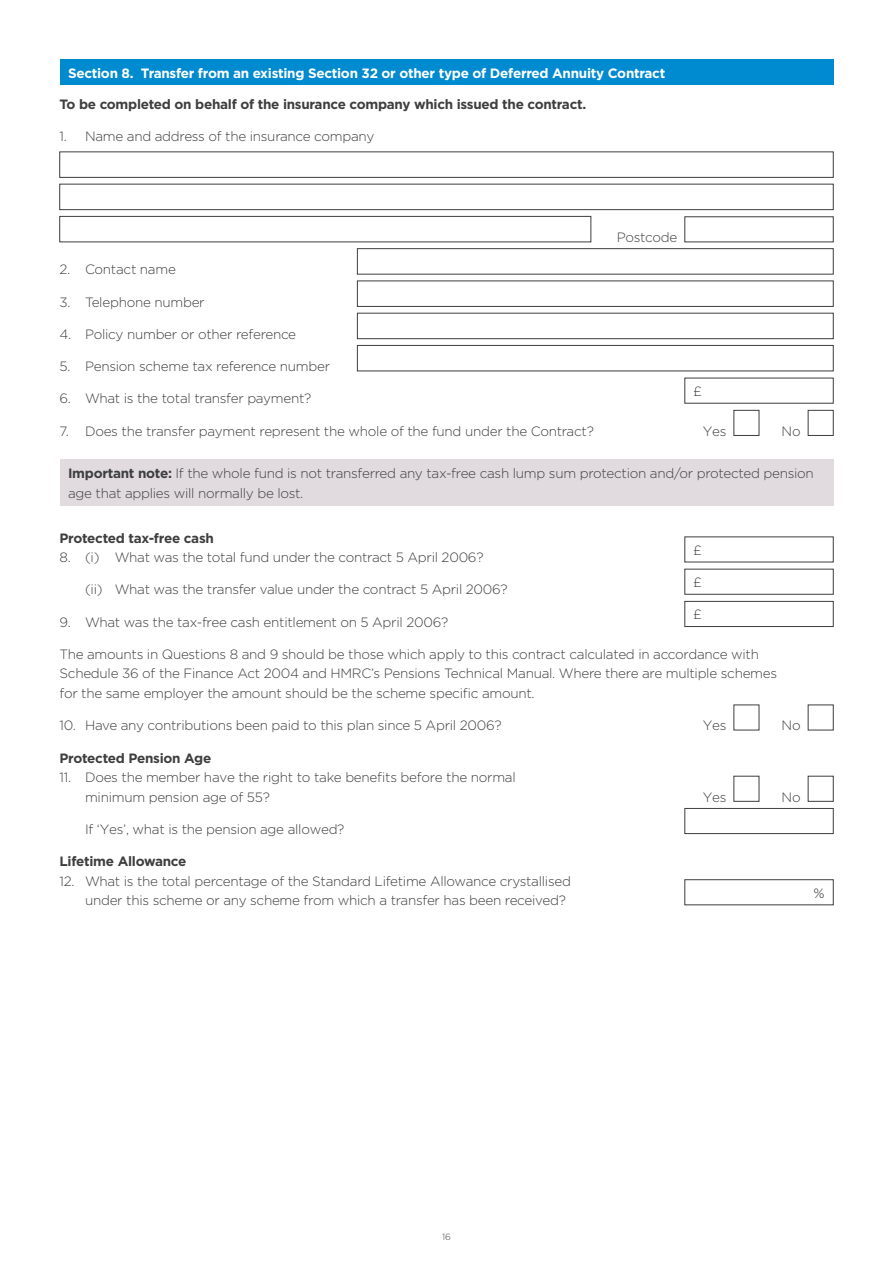
<style>
.page{position:relative;width:893px;height:1263px;background:#fff}
.page>*{position:absolute;margin:0;border:0;box-sizing:border-box;transform-origin:0 0}
.t1{font:300 13.5px/19.5px "Gotham";letter-spacing:-.02em;color:#3e3e3f}
.t2{font:700 13.5px "Gotham";letter-spacing:-.02em;color:#3e3e3f}
.t3{font:700 13.5px "Gotham";letter-spacing:-.02em;color:#fff}
.t4{font:300 9px "Gotham";color:#3e3e3f}
.s1{font-weight:700}
</style>
<div class="page">
<div style="left:60px;top:60px;width:773px;height:25px;background:#008ad0"></div>
<div style="left:60px;top:152px;width:773px;height:26px;background:#fff;border:1px solid #3e3e3f"></div>
<div style="left:60px;top:184px;width:773px;height:26px;background:#fff;border:1px solid #3e3e3f"></div>
<div style="left:60px;top:216px;width:531px;height:26px;background:#fff;border:1px solid #3e3e3f"></div>
<div style="left:357px;top:248px;width:476px;height:26px;background:#fff;border:1px solid #3e3e3f"></div>
<div style="left:357px;top:281px;width:476px;height:26px;background:#fff;border:1px solid #3e3e3f"></div>
<div style="left:357px;top:313px;width:476px;height:26px;background:#fff;border:1px solid #3e3e3f"></div>
<div style="left:357px;top:345px;width:476px;height:26px;background:#fff;border:1px solid #3e3e3f"></div>
<div style="left:734px;top:410px;width:25px;height:26px;background:#fff;border:1px solid #3e3e3f"></div>
<div style="left:808px;top:410px;width:25px;height:26px;background:#fff;border:1px solid #3e3e3f"></div>
<div style="left:60px;top:459px;width:773px;height:47px;background:#e1dbdf"></div>
<div style="left:685px;top:601px;width:148px;height:26px;border:1px solid #3e3e3f"></div>
<div style="left:685px;top:808px;width:148px;height:26px;background:#fff;border:1px solid #3e3e3f"></div>
<div style="left:685px;top:879px;width:148px;height:26px;border:1px solid #3e3e3f"></div>
<p class="t3" style="left:68px;top:64px;width:599px">Section 8. Transfer from an existing Section 32 or other type of Deferred Annuity Contract</p>
<p class="t2" style="left:60px;top:95px;width:528px">To be completed on behalf of the insurance company which issued the contract.</p>
<p class="t1" style="left:60px;top:126px;width:316px">1. Name and address of the insurance company</p>
<p class="t1" style="left:60px;top:259px;width:118px">2. Contact name</p>
<p class="t1" style="left:60px;top:292px;width:147px">3. Telephone number</p>
<p class="t1" style="left:60px;top:324px;width:238px">4. Policy number or other reference</p>
<p class="t1" style="left:60px;top:356px;width:272px">5. Pension scheme tax reference number</p>
<p class="t1" style="left:60px;top:388px;width:253px">6. What is the total transfer payment?</p>
<p class="t1" style="left:617px;top:227px;width:62px">Postcode</p>
<p class="t1" style="left:693px;top:381px;width:10px">£</p>
<p class="t1" style="left:60px;top:421px;width:536px">7. Does the transfer payment represent the whole of the fund under the Contract?</p>
<p class="t1" style="left:703px;top:421px;width:25px">Yes</p>
<p class="t1" style="left:782px;top:421px;width:21px">No</p>
<p class="t1" style="left:68px;top:464px;width:747px"><span class="s1">Important note:</span> If the whole fund is not transferred any tax-free cash lump sum protection and/or protected pension age that applies will normally be lost.</p>
<p class="t2" style="left:60px;top:529px;width:156px">Protected tax-free cash</p>
<p class="t1" style="left:60px;top:547px;width:426px">8. (i) What was the total fund under the contract 5 April 2006?</p>
<p class="t1" style="left:693px;top:540px;width:10px">£</p>
<p class="t1" style="left:85px;top:580px;width:424px">(ii) What was the transfer value under the contract 5 April 2006?</p>
<p class="t1" style="left:693px;top:572px;width:10px">£</p>
<p class="t1" style="left:693px;top:604px;width:10px">£</p>
<p class="t1" style="left:60px;top:644px;width:719px">The amounts in Questions 8 and 9 should be those which apply to this contract calculated in accordance with<br>Schedule 36 of the Finance Act 2004 and HMRC’s Pensions Technical Manual. Where there are multiple schemes for the same employer the amount should be the scheme specific amount.</p>
<p class="t1" style="left:60px;top:715px;width:444px">10. Have any contributions been paid to this plan since 5 April 2006?</p>
<p class="t1" style="left:703px;top:715px;width:25px">Yes</p>
<p class="t1" style="left:782px;top:715px;width:21px">No</p>
<p class="t2" style="left:60px;top:749px;width:153px">Protected Pension Age</p>
<p class="t1" style="left:85px;top:767px;width:432px;text-indent:-26px">11. Does the member have the right to take benefits before the normal minimum pension age of 55?</p>
<p class="t1" style="left:60px;top:612px;width:390px">9. What was the tax-free cash entitlement on 5 April 2006?</p>
<p class="t1" style="left:703px;top:787px;width:25px">Yes</p>
<p class="t1" style="left:782px;top:787px;width:21px">No</p>
<p class="t1" style="left:85px;top:819px;width:261px">If ‘Yes’, what is the pension age allowed?</p>
<p class="t2" style="left:60px;top:852px;width:128px">Lifetime Allowance</p>
<p class="t1" style="left:85px;top:871px;width:487px;text-indent:-26px">12. What is the total percentage of the Standard Lifetime Allowance crystallised under this scheme or any scheme from which a transfer has been received?</p>
<p class="t1" style="left:813px;top:883px;width:13px">%</p>
<p class="t4" style="left:442px;top:1231px;width:10px">16</p>
</div>
